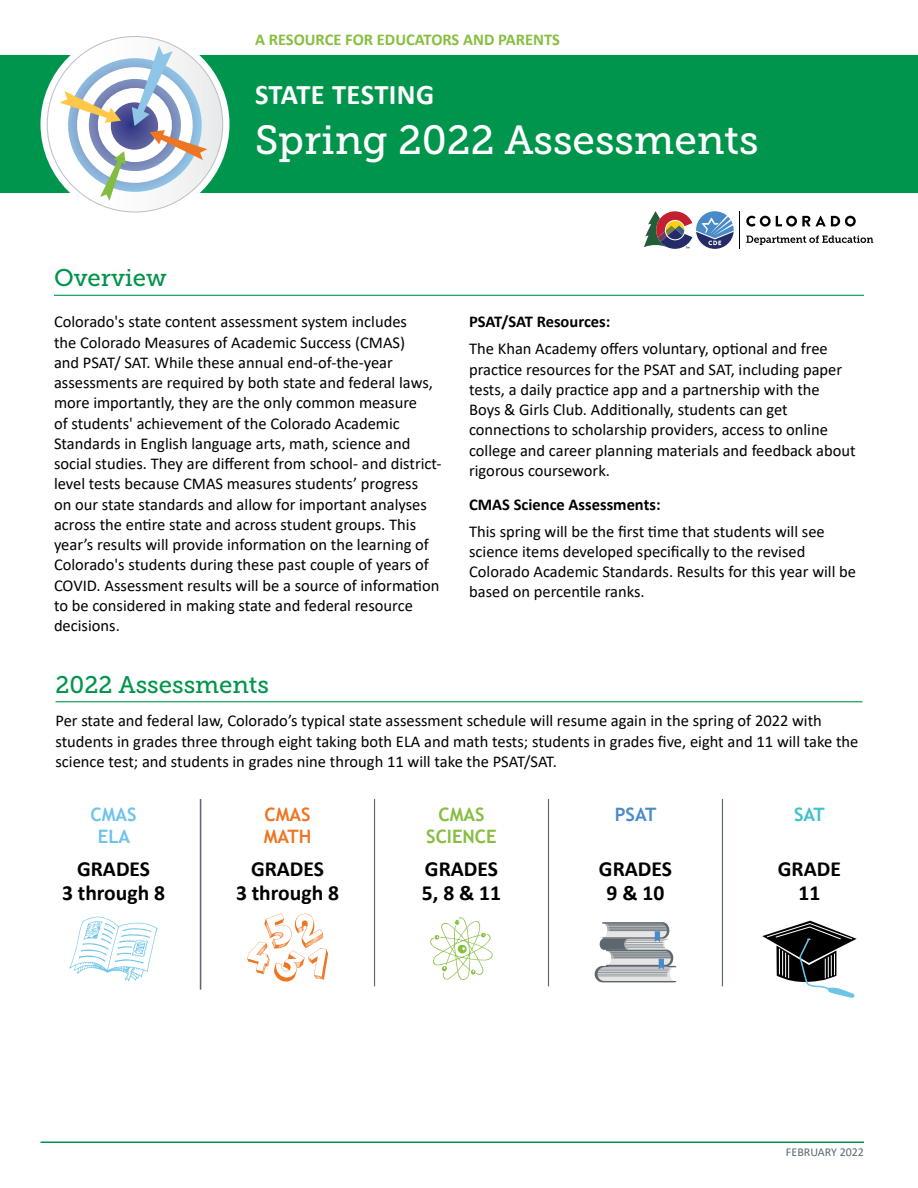
<style>
.page{position:relative;width:918px;height:1188px;background:#fff}
.page>*{position:absolute;margin:0;border:0;box-sizing:border-box;transform-origin:0 0}
.Body{font:40.5px "Museo Slab 500";color:#fff}
.Body-2{font:700 28.5px "Calibri";letter-spacing:.01em;color:#fff}
.t1{font:24px "Museo Slab 500";color:#00954c}
.t2{font:700 21.6px/23.1px "Calibri";color:#000;text-align:center}
.t3{font:700 18.45px "Trebuchet MS";color:#86be40}
.t4{font:700 18.45px/22.2px "Trebuchet MS";color:#ee7622}
.t5{font:700 18.45px/22.2px "Trebuchet MS";color:#6ec4e7;text-align:center}
.t6{font:700 18.45px "Trebuchet MS";color:#498bc9}
.t7{font:700 18.45px "Trebuchet MS";color:#3ec1cc}
.Body-3{font:16.5px/20.2px "Calibri";color:#000}
.Body-4{font:700 16.5px "Calibri";color:#000}
.Body-5{font:700 16.5px "Calibri";color:#86be40}
.t8{font:12px "Calibri";color:#5d6770}
</style>
<div class="page">
<hr style="left:40px;top:1142px;width:824px;height:1px;background:#00954c">
<div style="left:0;top:56px;width:918px;height:137px;background:#00954c"></div>
<svg style="left:40px;top:30px;width:190px;height:189px;fill:#fff"></svg>
<svg style="left:47px;top:37px;width:176px;height:175px"></svg>
<svg style="left:59px;top:46px;width:152px;height:155px;background:#ccd5dc"></svg>
<svg style="left:644px;top:211px;width:90px;height:38px"></svg>
<svg style="left:746px;top:216px;width:110px;height:11px"></svg>
<svg style="left:746px;top:235px;width:127px;height:10px"></svg>
<hr style="left:740px;top:211px;width:1px;height:38px;background:#000">
<hr style="left:54px;top:295px;width:810px;height:1px;background:#00954c">
<hr style="left:56px;top:701px;width:806px;height:1px;background:#00954c">
<hr style="left:548px;top:799px;width:1px;height:187px;background:#5d6770">
<hr style="left:374px;top:799px;width:1px;height:187px;background:#5d6770">
<hr style="left:200px;top:799px;width:1px;height:191px;background:#5d6770">
<hr style="left:722px;top:799px;width:1px;height:187px;background:#5d6770">
<svg style="left:69px;top:917px;width:89px;height:64px"></svg>
<svg style="left:762px;top:921px;width:95px;height:77px"></svg>
<svg style="left:595px;top:922px;width:81px;height:60px"></svg>
<svg style="left:430px;top:917px;width:63px;height:63px"></svg>
<svg style="left:247px;top:913px;width:81px;height:69px"></svg>
<p class="Body-5" style="left:255px;top:28px;width:306px">A RESOURCE FOR EDUCATORS AND PARENTS</p>
<p class="Body-2" style="left:255px;top:74px;width:181px">STATE TESTING</p>
<p class="Body" style="left:255px;top:118px;width:505px">Spring 2022 Assessments</p>
<p class="t1" style="left:54px;top:264px;width:114px">Overview</p>
<p class="Body-3" style="left:54px;top:311px;width:389px">Colorado's state content assessment system includes<br>the Colorado Measures of Academic Success (CMAS)<br>and PSAT/ SAT. While these annual end-of-the-year assessments are required by both state and federal laws, more importantly, they are the only common measure<br>of students' achievement of the Colorado Academic Standards in English language arts, math, science and social studies. They are different from school- and district&shy;level tests because CMAS measures students’ progress<br>on our state standards and allow for important analyses across the entire state and across student groups. This year’s results will provide information on the learning of Colorado's students during these past couple of years of COVID. Assessment results will be a source of information to be considered in making state and federal resource decisions.</p>
<p class="Body-4" style="left:469px;top:310px;width:143px">PSAT/SAT Resources:</p>
<p class="Body-3" style="left:469px;top:338px;width:388px">The Khan Academy offers voluntary, optional and free practice resources for the PSAT and SAT, including paper tests, a daily practice app and a partnership with the<br>Boys &amp; Girls Club. Additionally, students can get connections to scholarship providers, access to online college and career planning materials and feedback about rigorous coursework.</p>
<p class="Body-4" style="left:469px;top:492px;width:193px">CMAS Science Assessments:</p>
<p class="Body-3" style="left:469px;top:521px;width:388px">This spring will be the first time that students will see science items developed specifically to the revised Colorado Academic Standards. Results for this year will be based on percentile ranks.</p>
<p class="t1" style="left:56px;top:671px;width:215px">2022 Assessments</p>
<p class="Body-3" style="left:56px;top:710px;width:804px">Per state and federal law, Colorado’s typical state assessment schedule will resume again in the spring of 2022 with students in grades three through eight taking both ELA and math tests; students in grades five, eight and 11 will take the science test; and students in grades nine through 11 will take the PSAT/SAT.</p>
<p class="t5" style="left:90px;top:803px;width:48px">CMAS<br>ELA</p>
<h3 class="t2" style="left:62px;top:857px;width:105px">GRADES<br>3 through 8</h3>
<p class="t4" style="left:264px;top:803px;width:49px">CMAS<br>MATH</p>
<h3 class="t2" style="left:236px;top:857px;width:105px">GRADES<br>3 through 8</h3>
<p class="t3" style="left:438px;top:803px;width:48px">CMAS</p>
<p class="t6" style="left:615px;top:803px;width:43px">PSAT</p>
<p class="t3" style="left:426px;top:825px;width:72px">SCIENCE</p>
<h3 class="t2" style="left:422px;top:857px;width:81px;text-align:left">GRADES<br>5, 8 &amp; 11</h3>
<h3 class="t2" style="left:599px;top:857px;width:75px">GRADES<br>9 &amp; 10</h3>
<p class="t7" style="left:794px;top:803px;width:32px">SAT</p>
<h3 class="t2" style="left:778px;top:857px;width:65px">GRADE<br>11</h3>
<p class="t8" style="left:786px;top:1143px;width:80px">FEBRUARY 2022</p>
</div>
